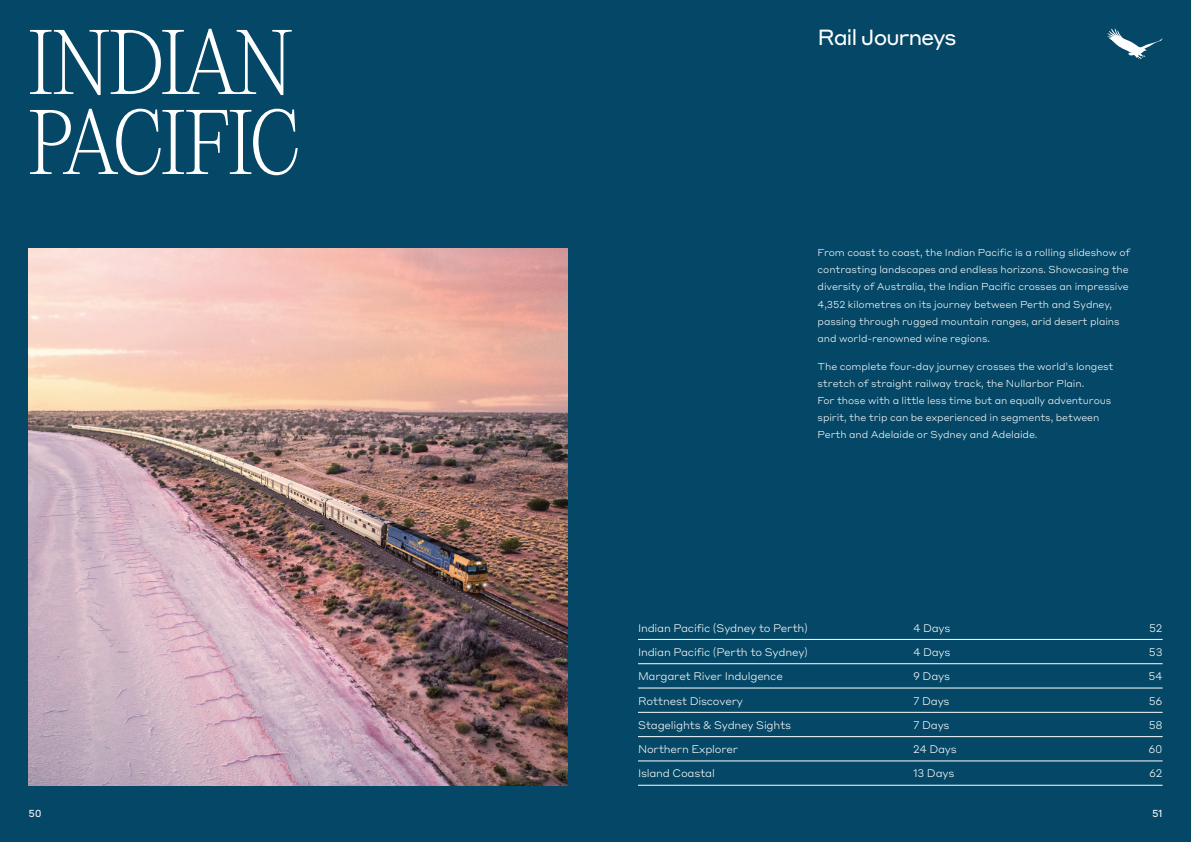
<style>
.page{position:relative;width:1191px;height:842px;background:#044766}
.page>*{position:absolute;margin:0;border:0;box-sizing:border-box;transform-origin:0 0}
.t1{font:200 80px/80px "PP Editorial New";letter-spacing:-.015em;color:#fff}
.t2{font:21.6px "Styrene A";letter-spacing:-.06em;color:#fff}
.t3{font:300 10.8px "Styrene A";letter-spacing:-.02em;color:#fff}
.t4{font:10px "Styrene A";color:#fff}
.t5{font:300 9.9px/17.1px "Styrene A";letter-spacing:-.01em;color:#fff}
</style>
<div class="page">
<img style="left:28px;top:249px;width:539px;height:536px">
<svg style="left:1107px;top:28px;width:56px;height:31px"></svg>
<hr style="left:638px;top:639px;width:524px;height:1px;background:#fff">
<hr style="left:638px;top:663px;width:524px;height:1px;background:#fff">
<hr style="left:638px;top:688px;width:524px;height:1px;background:#fff">
<hr style="left:638px;top:712px;width:524px;height:1px;background:#fff">
<hr style="left:638px;top:736px;width:524px;height:1px;background:#fff">
<hr style="left:638px;top:761px;width:524px;height:1px;background:#fff">
<hr style="left:638px;top:785px;width:524px;height:1px;background:#fff">
<p class="t1" style="left:28px;top:23px;width:273px">INDIAN<br>PACIFIC</p>
<p class="t2" style="left:817px;top:19px;width:140px">Rail Journeys</p>
<p class="t5" style="left:817px;top:243px;width:314px">From coast to coast, the Indian Pacific is a rolling slideshow of contrasting landscapes and endless horizons. Showcasing the diversity of Australia, the Indian Pacific crosses an impressive 4,352 kilometres on its journey between Perth and Sydney, passing through rugged mountain ranges, arid desert plains and world-renowned wine regions.</p>
<p class="t5" style="left:817px;top:357px;width:297px">The complete four-day journey crosses the world’s longest stretch of straight railway track, the Nullarbor Plain.<br>For those with a little less time but an equally adventurous spirit, the trip can be experienced in segments, between Perth and Adelaide or Sydney and Adelaide.</p>
<p class="t3" style="left:638px;top:619px;width:171px">Indian Pacific (Sydney to Perth)</p>
<p class="t3" style="left:913px;top:619px;width:39px">4 Days</p>
<p class="t3" style="left:1149px;top:619px;width:15px">52</p>
<p class="t3" style="left:638px;top:643px;width:171px">Indian Pacific (Perth to Sydney)</p>
<p class="t3" style="left:913px;top:643px;width:39px">4 Days</p>
<p class="t3" style="left:1149px;top:643px;width:15px">53</p>
<p class="t3" style="left:638px;top:667px;width:146px">Margaret River Indulgence</p>
<p class="t3" style="left:913px;top:667px;width:38px">9 Days</p>
<p class="t3" style="left:1148px;top:667px;width:16px">54</p>
<p class="t3" style="left:638px;top:692px;width:106px">Rottnest Discovery</p>
<p class="t3" style="left:913px;top:692px;width:38px">7 Days</p>
<p class="t3" style="left:1148px;top:692px;width:15px">56</p>
<p class="t3" style="left:638px;top:716px;width:155px">Stagelights &amp; Sydney Sights</p>
<p class="t3" style="left:913px;top:716px;width:38px">7 Days</p>
<p class="t3" style="left:1148px;top:716px;width:15px">58</p>
<p class="t3" style="left:638px;top:740px;width:102px">Northern Explorer</p>
<p class="t3" style="left:913px;top:740px;width:45px">24 Days</p>
<p class="t3" style="left:1148px;top:740px;width:16px">60</p>
<p class="t3" style="left:638px;top:765px;width:78px">Island Coastal</p>
<p class="t3" style="left:913px;top:765px;width:43px">13 Days</p>
<p class="t3" style="left:1149px;top:765px;width:15px">62</p>
<p class="t4" style="left:28px;top:805px;width:15px">50</p>
<p class="t4" style="left:1152px;top:805px;width:12px">51</p>
</div>
